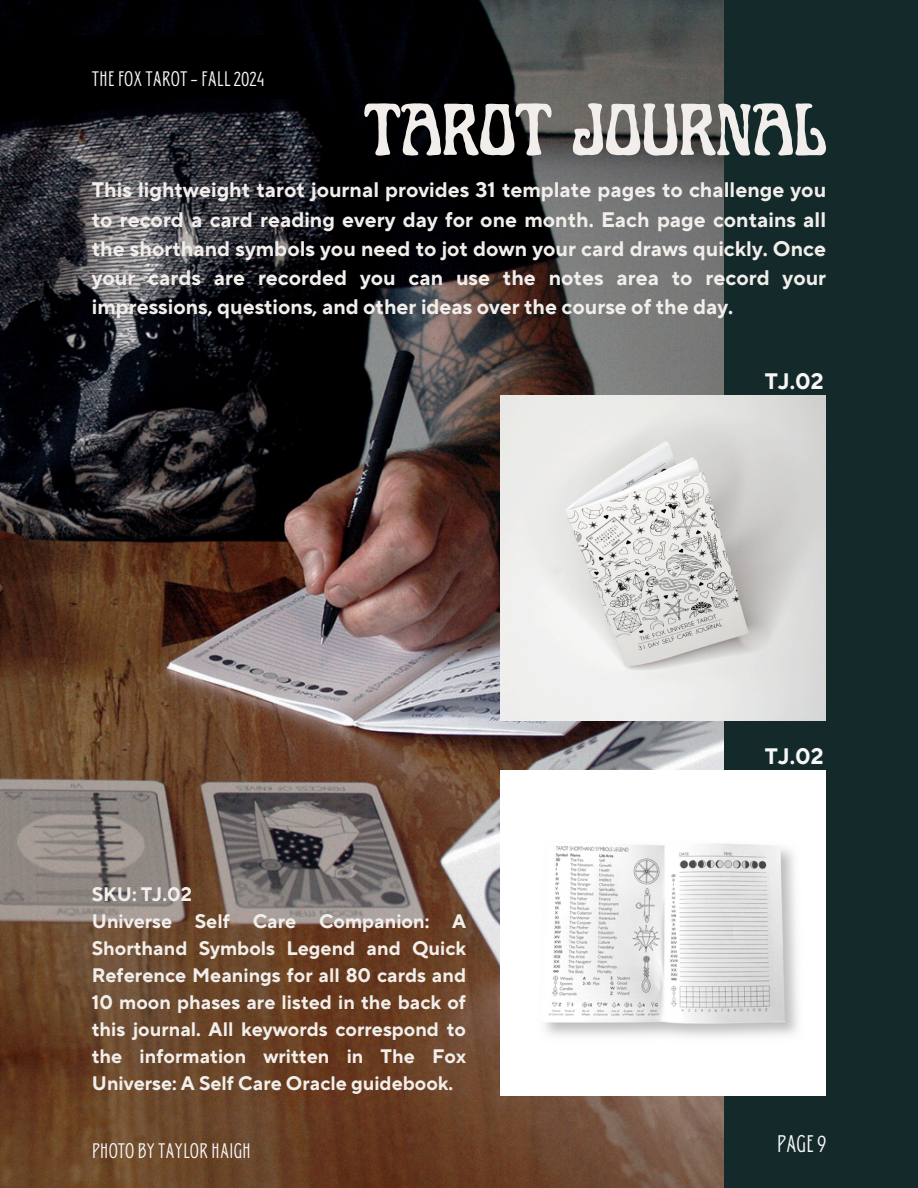
<style>
.page{position:relative;width:918px;height:1188px;background:#13292a}
.page>*{position:absolute;margin:0;border:0;box-sizing:border-box;transform-origin:0 0}
.t1{font:74.1px "Art Nuvo";color:#f1eeeb}
.t2{font:24px "Donau Uppercase Neue";color:#f8f7f7}
.t3{font:700 22.35px "TT Norms Pro";color:#f8f7f7}
.t4{font:700 21px/29.2px "TT Norms Pro";color:#f1eeeb;text-align:justify}
.t5{font:21px "Donau Uppercase Neue";color:#f8f7f7}
.t6{font:700 19.5px/27px "TT Norms Pro";color:#f1eeeb}
</style>
<div class="page">
<img style="left:0;top:0;width:724px;height:1188px">
<img style="left:501px;top:396px;width:325px;height:325px">
<img style="left:501px;top:771px;width:325px;height:325px">
<div style="left:14px;top:35px;width:275px;height:64px;background:#000"></div>
<svg style="left:0;top:37px;width:178px;height:99px"></svg>
<p class="t5" style="left:92px;top:66px;width:174px">THEFOX TAROT-FALL2024</p>
<h4 class="t1" style="left:364px;top:99px;width:463px">TAROT JOURNAL</h4>
<p class="t4" style="left:92px;top:176px;width:736px">This lightweight tarot journal provides 31 template pages to challenge you to record a card reading every day for one month. Each page contains all the shorthand symbols you need to jot down your card draws quickly. Once your cards are recorded you can use the notes area to record your impressions, questions, and other ideas over the course of the day.</p>
<h5 class="t3" style="left:765px;top:368px;width:60px">TJ.02</h5>
<h2 class="t6" style="left:92px;top:882px;width:376px">SKU: TJ.02<br>Universe Self Care Companion: A Shorthand Symbols Legend and Quick Reference Meanings for all 80 cards and 10 moon phases are listed in the back of this journal. All keywords correspond to the information written in The Fox Universe: A Self Care Oracle guidebook.</h2>
<h1 class="t3" style="left:765px;top:743px;width:60px">TJ.02</h1>
<h5 class="t5" style="left:92px;top:1138px;width:157px">PHOTOBYTAYLOR HAIGH</h5>
<p class="t2" style="left:777px;top:1129px;width:51px">PAGE9</p>
</div>
